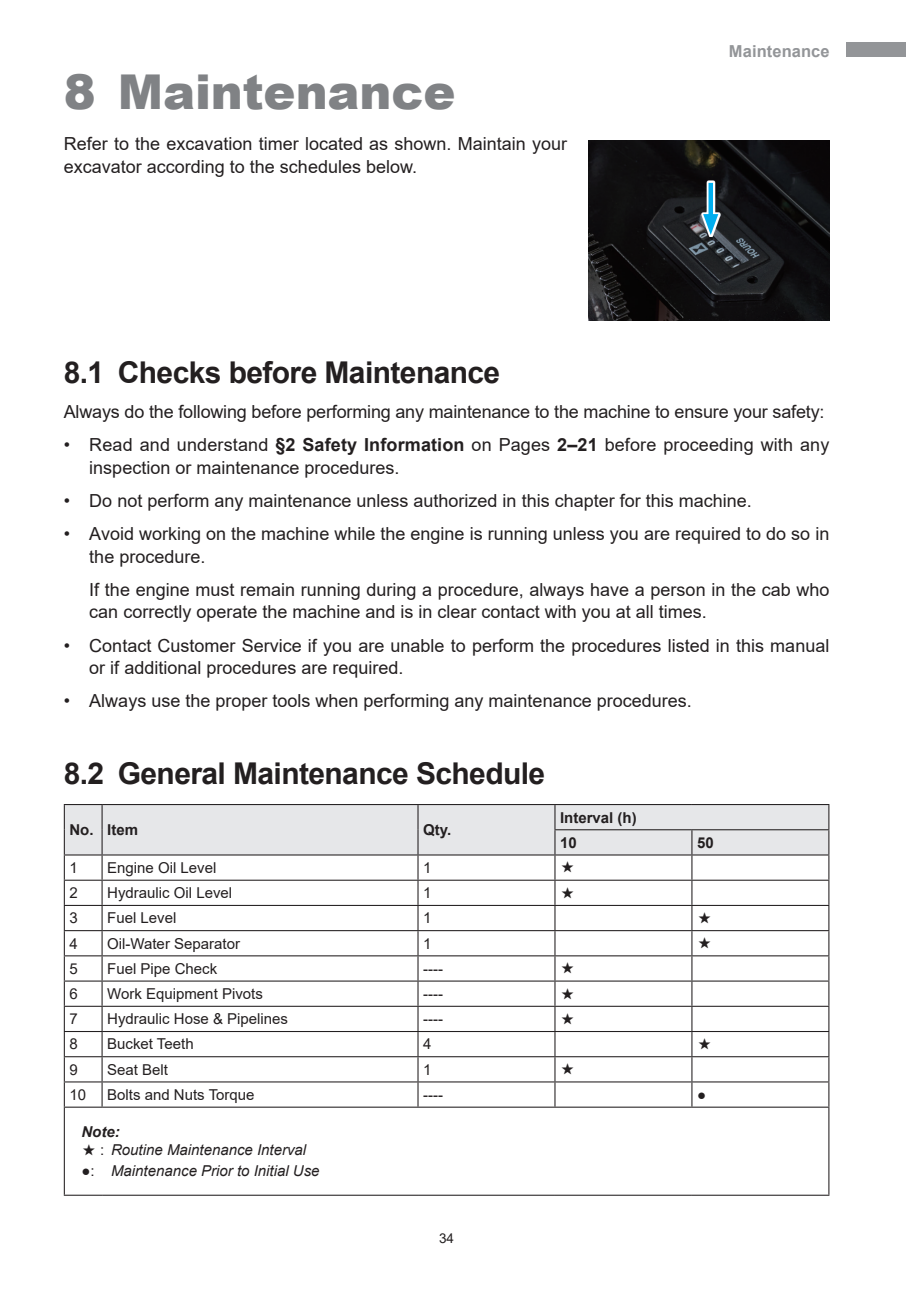
<style>
.page{position:relative;width:906px;height:1289px;background:#fff}
.page>*{position:absolute;margin:0;border:0;box-sizing:border-box;transform-origin:0 0}
.t1{font:900 48px "Arial";letter-spacing:-.005em;color:#808285}
.t2{font:700 30px "Arial";letter-spacing:-.02em;color:#231f20}
.t3{font:18px/22.5px "Arial";color:#231f20}
.t4{font:700 16.5px "Arial";letter-spacing:.005em;color:#939598}
.t5{font:15px "Arial";color:#231f20}
.t6{font:italic 15px "Arial";color:#231f20}
.t7{font:700 15px/25.2px "Arial";color:#231f20}
.t8{font:15px "Mi Sans";color:#231f20}
.t9{font:italic 700 15px "Arial";color:#231f20}
.t10{font:100 15px "Mi Sans";color:#231f20}
.t11{font:13.5px "Arial";color:#231f20}
.s1{font-weight:700}
.s2{font-family:"Mi Sans";font-style:normal}
.s3{font-style:normal}
</style>
<div class="page">
<div style="left:846px;top:43px;width:60px;height:14px;background:#939598"></div>
<img style="left:588px;top:140px;width:241px;height:181px">
<svg style="left:701px;top:181px;width:19px;height:56px"></svg>
<div style="left:708px;top:183px;width:5px;height:39px;background:#00aeef"></div>
<svg style="left:703px;top:214px;width:15px;height:21px"></svg>
<svg style="left:64px;top:804px;width:765px;height:302px"></svg>
<hr style="left:64px;top:1106px;width:38px;height:1px;background:#231f20">
<hr style="left:64px;top:1107px;width:1px;height:87px;background:#231f20">
<hr style="left:102px;top:1106px;width:316px;height:1px;background:#231f20">
<hr style="left:418px;top:1106px;width:137px;height:1px;background:#231f20">
<hr style="left:555px;top:1106px;width:137px;height:1px;background:#231f20">
<hr style="left:692px;top:1106px;width:137px;height:1px;background:#231f20">
<hr style="left:828px;top:1107px;width:1px;height:87px;background:#231f20">
<hr style="left:64px;top:1194px;width:38px;height:1px;background:#231f20">
<hr style="left:102px;top:1194px;width:316px;height:1px;background:#231f20">
<hr style="left:418px;top:1194px;width:137px;height:1px;background:#231f20">
<hr style="left:555px;top:1194px;width:137px;height:1px;background:#231f20">
<hr style="left:692px;top:1194px;width:137px;height:1px;background:#231f20">
<h1 class="t1" style="left:64px;top:57px;width:393px">8 Maintenance</h1>
<p class="t3" style="left:64px;top:132px;width:505px">Refer to the excavation timer located as shown. Maintain your excavator according to the schedules below.</p>
<p class="t4" style="left:729px;top:40px;width:102px">Maintenance</p>
<h2 class="t2" style="left:64px;top:352px;width:438px">8.1 Checks before Maintenance</h2>
<p class="t3" style="left:64px;top:400px;width:762px">Always do the following before performing any maintenance to the machine to ensure your safety:</p>
<p class="t3" style="left:89px;top:433px;width:741px;text-indent:-26px">• Read and understand <span class="s1">§2 Safety Information</span> on Pages <span class="s1">2–21</span> before proceeding with any inspection or maintenance procedures.</p>
<p class="t3" style="left:64px;top:489px;width:689px">• Do not perform any maintenance unless authorized in this chapter for this machine.</p>
<p class="t3" style="left:89px;top:522px;width:741px;text-indent:-26px">• Avoid working on the machine while the engine is running unless you are required to do so in the procedure.</p>
<p class="t3" style="left:89px;top:578px;width:741px">If the engine must remain running during a procedure, always have a person in the cab who can correctly operate the machine and is in clear contact with you at all times.</p>
<p class="t3" style="left:89px;top:633px;width:741px;text-indent:-26px">• Contact Customer Service if you are unable to perform the procedures listed in this manual or if additional procedures are required.</p>
<p class="t3" style="left:64px;top:689px;width:629px">• Always use the proper tools when performing any maintenance procedures.</p>
<h2 class="t2" style="left:64px;top:752px;width:483px">8.2 General Maintenance Schedule</h2>
<p class="t7" style="left:69px;top:817px;width:70px">No. Item</p>
<p class="t7" style="left:423px;top:817px;width:30px">Qty.</p>
<p class="t7" style="left:560px;top:804px;width:78px">Interval (h)<br>10</p>
<p class="t7" style="left:697px;top:830px;width:18px">50</p>
<p class="t5" style="left:69px;top:857px;width:10px">1</p>
<p class="t5" style="left:107px;top:857px;width:111px">Engine Oil Level</p>
<p class="t5" style="left:423px;top:857px;width:10px">1</p>
<p class="t8" style="left:560px;top:857px;width:16px">★</p>
<p class="t5" style="left:69px;top:882px;width:10px">2</p>
<p class="t5" style="left:107px;top:882px;width:127px">Hydraulic Oil Level</p>
<p class="t5" style="left:423px;top:882px;width:10px">1</p>
<p class="t10" style="left:560px;top:883px;width:16px">★</p>
<p class="t5" style="left:69px;top:907px;width:10px">3</p>
<p class="t5" style="left:107px;top:907px;width:71px">Fuel Level</p>
<p class="t5" style="left:423px;top:907px;width:10px">1</p>
<p class="t8" style="left:697px;top:908px;width:16px">★</p>
<p class="t5" style="left:69px;top:933px;width:10px">4</p>
<p class="t5" style="left:107px;top:933px;width:134px">Oil-Water Separator</p>
<p class="t5" style="left:423px;top:933px;width:10px">1</p>
<p class="t8" style="left:697px;top:933px;width:16px">★</p>
<p class="t5" style="left:69px;top:958px;width:10px">5</p>
<p class="t5" style="left:107px;top:958px;width:112px">Fuel Pipe Check</p>
<p class="t5" style="left:423px;top:958px;width:21px">----</p>
<p class="t8" style="left:560px;top:958px;width:16px">★</p>
<p class="t5" style="left:69px;top:983px;width:10px">6</p>
<p class="t5" style="left:107px;top:983px;width:157px">Work Equipment Pivots</p>
<p class="t5" style="left:423px;top:983px;width:21px">----</p>
<p class="t8" style="left:560px;top:983px;width:16px">★</p>
<p class="t5" style="left:69px;top:1008px;width:10px">7</p>
<p class="t5" style="left:107px;top:1008px;width:182px">Hydraulic Hose &amp; Pipelines</p>
<p class="t5" style="left:423px;top:1008px;width:21px">----</p>
<p class="t8" style="left:560px;top:1009px;width:16px">★</p>
<p class="t5" style="left:69px;top:1033px;width:10px">8</p>
<p class="t5" style="left:107px;top:1033px;width:88px">Bucket Teeth</p>
<p class="t5" style="left:423px;top:1033px;width:10px">4</p>
<p class="t8" style="left:697px;top:1034px;width:16px">★</p>
<p class="t5" style="left:69px;top:1059px;width:10px">9</p>
<p class="t5" style="left:107px;top:1059px;width:62px">Seat Belt</p>
<p class="t5" style="left:423px;top:1059px;width:10px">1</p>
<p class="t8" style="left:560px;top:1059px;width:16px">★</p>
<p class="t5" style="left:69px;top:1084px;width:18px">10</p>
<p class="t5" style="left:107px;top:1084px;width:149px">Bolts and Nuts Torque</p>
<p class="t5" style="left:423px;top:1084px;width:21px">----</p>
<p class="t5" style="left:697px;top:1084px;width:11px">●</p>
<p class="t9" style="left:81px;top:1121px;width:40px">Note:</p>
<p class="t6" style="left:81px;top:1139px;width:226px"><span class="s2">★</span> <span class="s3">:</span> Routine Maintenance Interval</p>
<p class="t6" style="left:81px;top:1160px;width:240px">●<span class="s3">:</span> Maintenance Prior to Initial Use</p>
<p class="t11" style="left:439px;top:1228px;width:17px">34</p>
</div>
